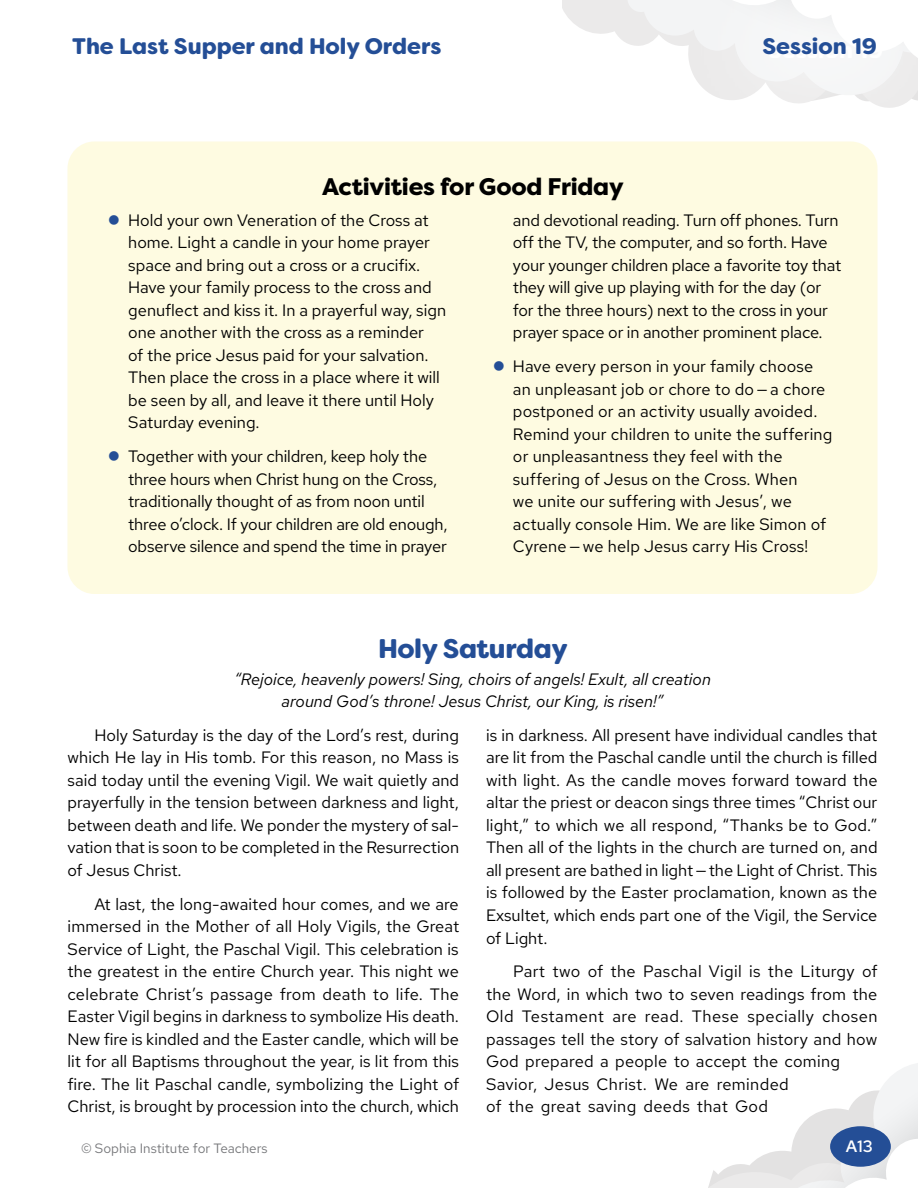
<style>
.page{position:relative;width:918px;height:1188px;background:#fff}
.page>*{position:absolute;margin:0;border:0;box-sizing:border-box;transform-origin:0 0}
.t1{font:900 27px "Filson Soft";letter-spacing:-.015em;color:#244e96}
.t2{font:800 24px "Filson Pro";letter-spacing:-.01em;color:#000}
.t3{font:900 22.5px "Filson Soft";color:#244e96}
.t4{font:16.5px/22.5px "Red Hat Text";color:#000}
.t5{font:italic 16.5px/22.5px "Red Hat Text";color:#000;text-align:center}
.t6{font:500 16.5px "Red Hat Text";color:#fff}
.t7{font:13.5px "Red Hat Text";color:#77787b}
</style>
<div class="page">
<svg style="left:563px;top:0;width:102px;height:46px"></svg>
<div style="left:68px;top:141px;width:810px;height:453px;background:#fefbe1;border-radius:27px"></div>
<svg style="left:708px;top:1063px;width:210px;height:125px"></svg>
<div style="left:830px;top:1126px;width:61px;height:41px;background:#244e96;border-radius:50%"></div>
<div style="left:0;top:0;width:538px;height:159px;background:#fff"></div>
<div style="left:665px;top:0;width:253px;height:157px;background:#fff;opacity:.75"></div>
<h3 class="t3" style="left:72px;top:32px;width:371px">The Last Supper and Holy Orders</h3>
<h3 class="t3" style="left:762px;top:32px;width:116px">Session 19</h3>
<h2 class="t2" style="left:322px;top:171px;width:303px">Activities for Good Friday</h2>
<p class="t4" style="left:128px;top:209px;width:319px">Hold your own Veneration of the Cross at home. Light a candle in your home prayer space and bring out a cross or a crucifix.<br>Have your family process to the cross and genuflect and kiss it. In a prayerful way, sign one another with the cross as a reminder<br>of the price Jesus paid for your salvation.<br>Then place the cross in a place where it will be seen by all, and leave it there until Holy Saturday evening.</p>
<p class="t4" style="left:128px;top:445px;width:321px">Together with your children, keep holy the three hours when Christ hung on the Cross, traditionally thought of as from noon until three o’clock. If your children are old enough, observe silence and spend the time in prayer</p>
<p class="t4" style="left:513px;top:209px;width:330px">and devotional reading. Turn off phones. Turn off the TV, the computer, and so forth. Have your younger children place a favorite toy that they will give up playing with for the day (or for the three hours) next to the cross in your prayer space or in another prominent place.</p>
<p class="t4" style="left:513px;top:355px;width:321px">Have every person in your family choose an unpleasant job or chore to do—a chore postponed or an activity usually avoided.<br>Remind your children to unite the suffering or unpleasantness they feel with the suffering of Jesus on the Cross. When<br>we unite our suffering with Jesus’, we actually console Him. We are like Simon of Cyrene—we help Jesus carry His Cross!</p>
<h1 class="t1" style="left:378px;top:631px;width:191px">Holy Saturday</h1>
<p class="t5" style="left:234px;top:667px;width:478px">“Rejoice, heavenly powers! Sing, choirs of angels! Exult, all creation around God’s throne! Jesus Christ, our King, is risen!”</p>
<p class="t4" style="left:68px;top:724px;width:393px;text-align:justify;text-indent:27px">Holy Saturday is the day of the Lord’s rest, during which He lay in His tomb. For this reason, no Mass is said today until the evening Vigil. We wait quietly and prayerfully in the tension between darkness and light, between death and life. We ponder the mystery of sal&shy;vation that is soon to be completed in the Resurrection of Jesus Christ.</p>
<p class="t4" style="left:68px;top:892px;width:393px;text-align:justify;text-indent:27px">At last, the long-awaited hour comes, and we are immersed in the Mother of all Holy Vigils, the Great Service of Light, the Paschal Vigil. This celebration is the greatest in the entire Church year. This night we celebrate Christ’s passage from death to life. The Easter Vigil begins in darkness to symbolize His death.<br>New fire is kindled and the Easter candle, which will be lit for all Baptisms throughout the year, is lit from this fire. The lit Paschal candle, symbolizing the Light of Christ, is brought by procession into the church, which</p>
<p class="t4" style="left:486px;top:724px;width:393px;text-align:justify">is in darkness. All present have individual candles that are lit from the Paschal candle until the church is filled with light. As the candle moves forward toward the altar the priest or deacon sings three times “Christ our light,” to which we all respond, “Thanks be to God.” Then all of the lights in the church are turned on, and all present are bathed in light—the Light of Christ. This is followed by the Easter proclamation, known as the Exsultet, which ends part one of the Vigil, the Service of Light.</p>
<p class="t4" style="left:486px;top:960px;width:393px;text-indent:27px">Part two of the Paschal Vigil is the Liturgy of the Word, in which two to seven readings from the Old Testament are read. These specially chosen passages tell the story of salvation history and how God prepared a people to accept the coming Savior, Jesus Christ. We are reminded<br>of the great saving deeds that God</p>
<p class="t7" style="left:81px;top:1140px;width:188px">© Sophia Institute for Teachers</p>
<p class="t6" style="left:846px;top:1135px;width:29px">A13</p>
</div>
